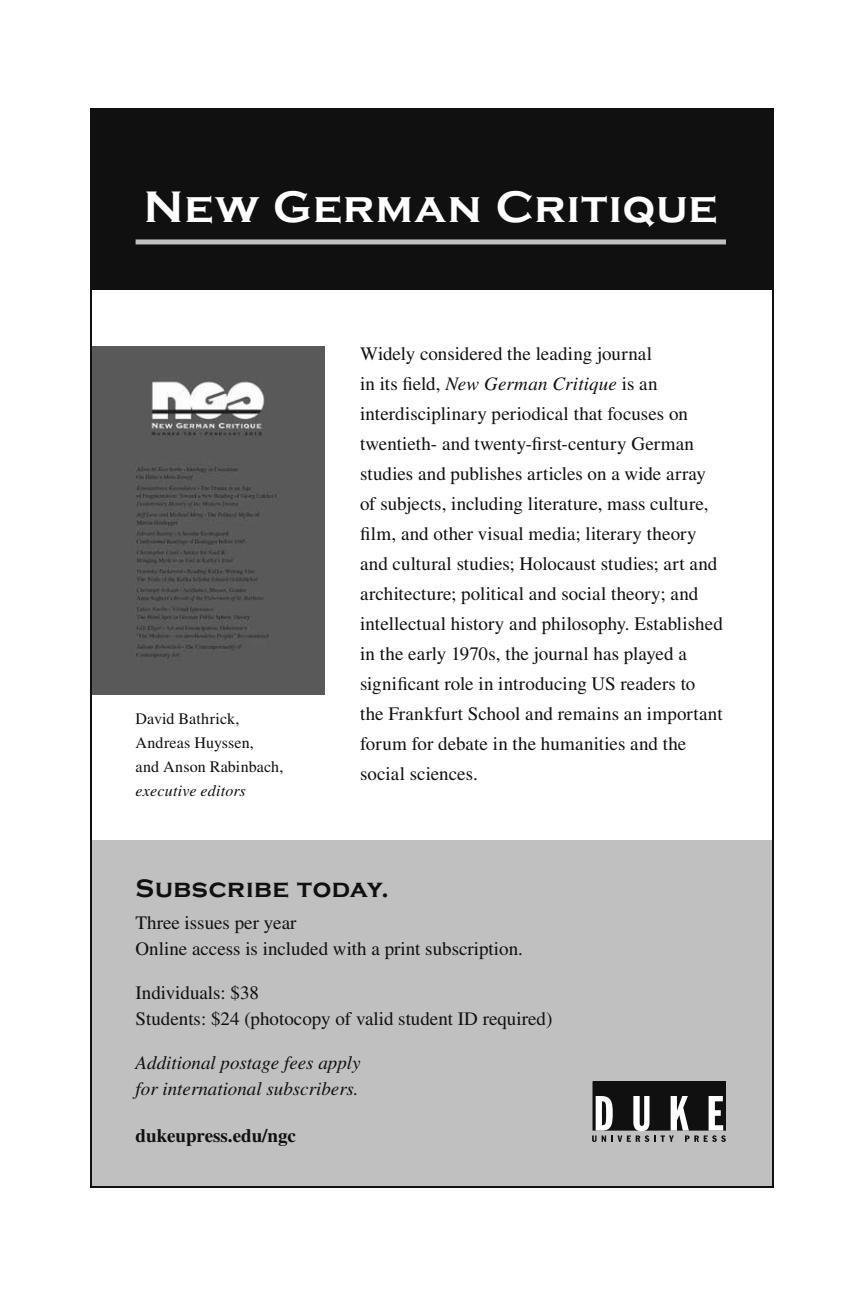
<style>
.page{position:relative;width:864px;height:1296px;background:#fff}
.page>*{position:absolute;margin:0;border:0;box-sizing:border-box;transform-origin:0 0}
.t1{font:700 45.4px "Copperplate Gothic";letter-spacing:.025em;color:#fff}
.t2{font:700 26px "Copperplate Gothic";letter-spacing:.025em;color:#101010}
.t3{font:19px/30px "Times LT Std";color:#101010}
.t4{font:italic 19px/26px "Times LT Std";color:#101010}
.t5{font:700 19px "Times LT Std";color:#101010}
.t6{font:16px/24px "Times LT Std";letter-spacing:.005em;color:#101010}
.s1{font-style:italic}
</style>
<div class="page">
<div style="left:90px;top:840px;width:684px;height:348px;background:#c0c0c0"></div>
<div style="left:90px;top:108px;width:684px;height:182px;background:#101010"></div>
<div style="left:593px;top:1082px;width:133px;height:48px;background:#101010"></div>
<div style="left:593px;top:1081px;width:133px;height:50px;border:1px solid #101010"></div>
<svg style="left:592px;top:1096px;width:134px;height:46px"></svg>
<img style="left:93px;top:347px;width:232px;height:348px">
<div style="left:136px;top:239px;width:590px;height:5px;background:#c0c0c0"></div>
<p class="t1" style="left:144px;top:182px;width:575px">New German Critique</p>
<p class="t6" style="left:136px;top:706px;width:149px">David Bathrick,<br>Andreas Huyssen,<br>and Anson Rabinbach, <span class="s1">executive editors</span></p>
<p class="t3" style="left:360px;top:338px;width:364px">Widely considered the leading journal<br>in its field, <span class="s1">New German Critique</span> is an interdisciplinary periodical that focuses on twentieth- and twenty-first-century German studies and publishes articles on a wide array of subjects, including literature, mass culture, film, and other visual media; literary theory and cultural studies; Holocaust studies; art and architecture; political and social theory; and intellectual history and philosophy. Established in the early 1970s, the journal has played a significant role in introducing US readers to the Frankfurt School and remains an important forum for debate in the humanities and the social sciences.</p>
<p class="t2" style="left:136px;top:874px;width:255px">Subscribe today.</p>
<p class="t3" style="left:136px;top:910px;width:389px;line-height:26px">Three issues per year<br>Online access is included with a print subscription.</p>
<p class="t3" style="left:136px;top:980px;width:418px;line-height:26px">Individuals: $38<br>Students: $24 (photocopy of valid student ID required)</p>
<p class="t4" style="left:136px;top:1050px;width:226px">Additional postage fees apply for international subscribers.</p>
<p class="t5" style="left:136px;top:1124px;width:162px">dukeupress.edu/ngc</p>
</div>
